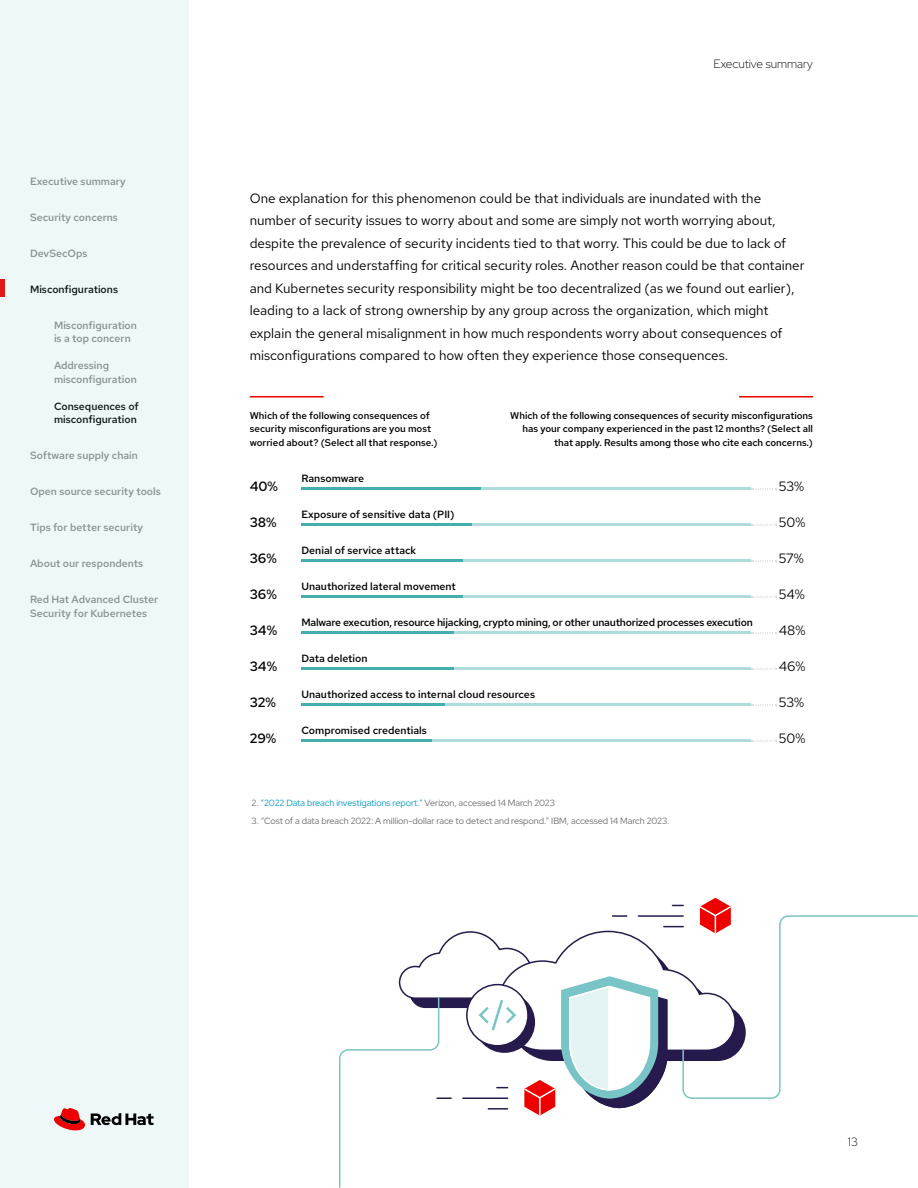
<style>
.page{position:relative;width:918px;height:1188px;background:#fff}
.page>*{position:absolute;margin:0;border:0;box-sizing:border-box;transform-origin:0 0}
.body{font:13.5px/22.5px "Red Hat Text";color:#000}
.body-2{font:500 13.5px "Red Hat Text";color:#000}
.t1{font:300 12px "Red Hat Display";color:#000}
.bar_graph_label{font:500 10.5px "Red Hat Text";letter-spacing:-.005em;color:#000}
.navigation_primary{font:500 10.5px/13.5px "Red Hat Text";color:#8c8c8c}
.navigation_secondary{font:500 10.5px/13.5px "Red Hat Text";color:#8c8c8c}
.navigation_secondary-2{font:500 10.5px/13.5px "Red Hat Text";color:#000}
.navigation_primary-2{font:500 10.5px "Red Hat Text";color:#000}
.research_question{font:500 9.75px/13.5px "Red Hat Text";color:#000}
.footnote{font:9px "Red Hat Display";color:#6c6c6c}
.footnote-2{font:9px "Red Hat Display";color:#0499c5}
.s1{color:#6c6c6c}
</style>
<div class="page">
<hr style="left:250px;top:396px;width:74px;height:2px;background:#e00">
<hr style="left:739px;top:396px;width:74px;height:2px;background:#e00">
<hr style="left:302px;top:488px;width:450px;height:2px;background:#aedcdd">
<hr style="left:302px;top:632px;width:450px;height:2px;background:#aedcdd">
<hr style="left:302px;top:560px;width:450px;height:2px;background:#aedcdd">
<hr style="left:302px;top:704px;width:450px;height:2px;background:#aedcdd">
<hr style="left:302px;top:740px;width:450px;height:2px;background:#aedcdd">
<hr style="left:302px;top:524px;width:450px;height:2px;background:#aedcdd">
<hr style="left:302px;top:668px;width:450px;height:2px;background:#aedcdd">
<hr style="left:302px;top:596px;width:450px;height:2px;background:#aedcdd">
<svg style="left:752px;top:489px;width:25px;height:1px"></svg>
<svg style="left:752px;top:633px;width:25px;height:1px"></svg>
<svg style="left:752px;top:561px;width:25px;height:1px"></svg>
<svg style="left:752px;top:705px;width:25px;height:1px"></svg>
<svg style="left:752px;top:741px;width:25px;height:1px"></svg>
<svg style="left:752px;top:525px;width:25px;height:1px"></svg>
<svg style="left:752px;top:669px;width:25px;height:1px"></svg>
<svg style="left:752px;top:597px;width:25px;height:1px"></svg>
<hr style="left:302px;top:488px;width:180px;height:2px;background:#43adaf">
<hr style="left:302px;top:632px;width:152px;height:2px;background:#43adaf">
<hr style="left:302px;top:560px;width:162px;height:2px;background:#43adaf">
<hr style="left:302px;top:704px;width:144px;height:2px;background:#43adaf">
<hr style="left:302px;top:740px;width:130px;height:2px;background:#43adaf">
<hr style="left:302px;top:524px;width:170px;height:2px;background:#43adaf">
<hr style="left:302px;top:668px;width:152px;height:2px;background:#43adaf">
<hr style="left:302px;top:596px;width:162px;height:2px;background:#43adaf">
<svg style="left:339px;top:898px;width:392px;height:290px"></svg>
<svg style="left:682px;top:915px;width:236px;height:185px"></svg>
<div style="left:0;top:0;width:188px;height:1188px;background:#eff8f8"></div>
<svg style="left:54px;top:1108px;width:31px;height:22px"></svg>
<svg style="left:91px;top:1113px;width:63px;height:12px"></svg>
<p class="navigation_primary" style="left:30px;top:174px;width:97px">Executive summary</p>
<p class="navigation_primary" style="left:30px;top:210px;width:89px">Security concerns</p>
<p class="navigation_primary" style="left:30px;top:246px;width:59px">DevSecOps</p>
<p class="navigation_primary-2" style="left:30px;top:282px;width:90px">Misconfigurations</p>
<p class="navigation_secondary" style="left:54px;top:318px;width:85px">Misconfiguration is a top concern</p>
<p class="navigation_secondary" style="left:54px;top:358px;width:84px">Addressing misconfiguration</p>
<p class="navigation_secondary-2" style="left:54px;top:399px;width:86px">Consequences of misconfiguration</p>
<p class="navigation_primary" style="left:30px;top:448px;width:110px">Software supply chain</p>
<p class="navigation_primary" style="left:30px;top:484px;width:132px">Open source security tools</p>
<p class="navigation_primary" style="left:30px;top:520px;width:115px">Tips for better security</p>
<p class="navigation_primary" style="left:30px;top:556px;width:115px">About our respondents</p>
<p class="navigation_primary" style="left:30px;top:592px;width:130px">Red Hat Advanced Cluster<br>Security for Kubernetes</p>
<p class="t1" style="left:714px;top:55px;width:101px">Executive summary</p>
<p class="body" style="left:250px;top:186px;width:556px">One explanation for this phenomenon could be that individuals are inundated with the number of security issues to worry about and some are simply not worth worrying about, despite the prevalence of security incidents tied to that worry. This could be due to lack of resources and understaffing for critical security roles. Another reason could be that container and Kubernetes security responsibility might be too decentralized (as we found out earlier), leading to a lack of strong ownership by any group across the organization, which might explain the general misalignment in how much respondents worry about consequences of misconfigurations compared to how often they experience those consequences.</p>
<p class="research_question" style="left:250px;top:408px;width:189px">Which of the following consequences of security misconfigurations are you most worried about? (Select all that response.)</p>
<p class="research_question" style="left:510px;top:408px;width:304px;text-align:right">Which of the following consequences of security misconfigurations has your company experienced in the past 12 months? (Select all that apply. Results among those who cite each concerns.)</p>
<p class="bar_graph_label" style="left:302px;top:471px;width:64px">Ransomware</p>
<p class="body-2" style="left:250px;top:477px;width:30px">40%</p>
<p class="body" style="left:779px;top:474px;width:27px">53%</p>
<p class="body-2" style="left:250px;top:513px;width:28px">38%</p>
<p class="body-2" style="left:250px;top:549px;width:29px">36%</p>
<p class="body-2" style="left:250px;top:585px;width:29px">36%</p>
<p class="body-2" style="left:250px;top:621px;width:29px">34%</p>
<p class="body-2" style="left:250px;top:657px;width:29px">34%</p>
<p class="body-2" style="left:250px;top:693px;width:28px">32%</p>
<p class="body-2" style="left:250px;top:729px;width:28px">29%</p>
<p class="bar_graph_label" style="left:302px;top:507px;width:155px">Exposure of sensitive data (PII)</p>
<p class="bar_graph_label" style="left:302px;top:543px;width:116px">Denial of service attack</p>
<p class="bar_graph_label" style="left:302px;top:579px;width:156px">Unauthorized lateral movement</p>
<p class="bar_graph_label" style="left:302px;top:615px;width:453px">Malware execution, resource hijacking, crypto mining, or other unauthorized processes execution</p>
<p class="bar_graph_label" style="left:302px;top:651px;width:68px">Data deletion</p>
<p class="bar_graph_label" style="left:302px;top:687px;width:235px">Unauthorized access to internal cloud resources</p>
<p class="bar_graph_label" style="left:302px;top:723px;width:127px">Compromised credentials</p>
<p class="footnote-2" style="left:252px;top:796px;width:305px"><span class="s1">2.</span> “2022 Data breach investigations report.” <span class="s1">Verizon, accessed 14 March 2023</span></p>
<p class="footnote" style="left:252px;top:814px;width:419px">3. “Cost of a data breach 2022: A million-dollar race to detect and respond.” IBM, accessed 14 March 2023.</p>
<p class="body" style="left:779px;top:510px;width:28px">50%</p>
<p class="body" style="left:779px;top:546px;width:26px">57%</p>
<p class="body" style="left:779px;top:582px;width:28px">54%</p>
<p class="body" style="left:779px;top:618px;width:28px">48%</p>
<p class="body" style="left:779px;top:654px;width:28px">46%</p>
<p class="body" style="left:779px;top:690px;width:27px">53%</p>
<p class="body" style="left:779px;top:726px;width:28px">50%</p>
<p class="t1" style="left:848px;top:1134px;width:12px">13</p>
</div>
